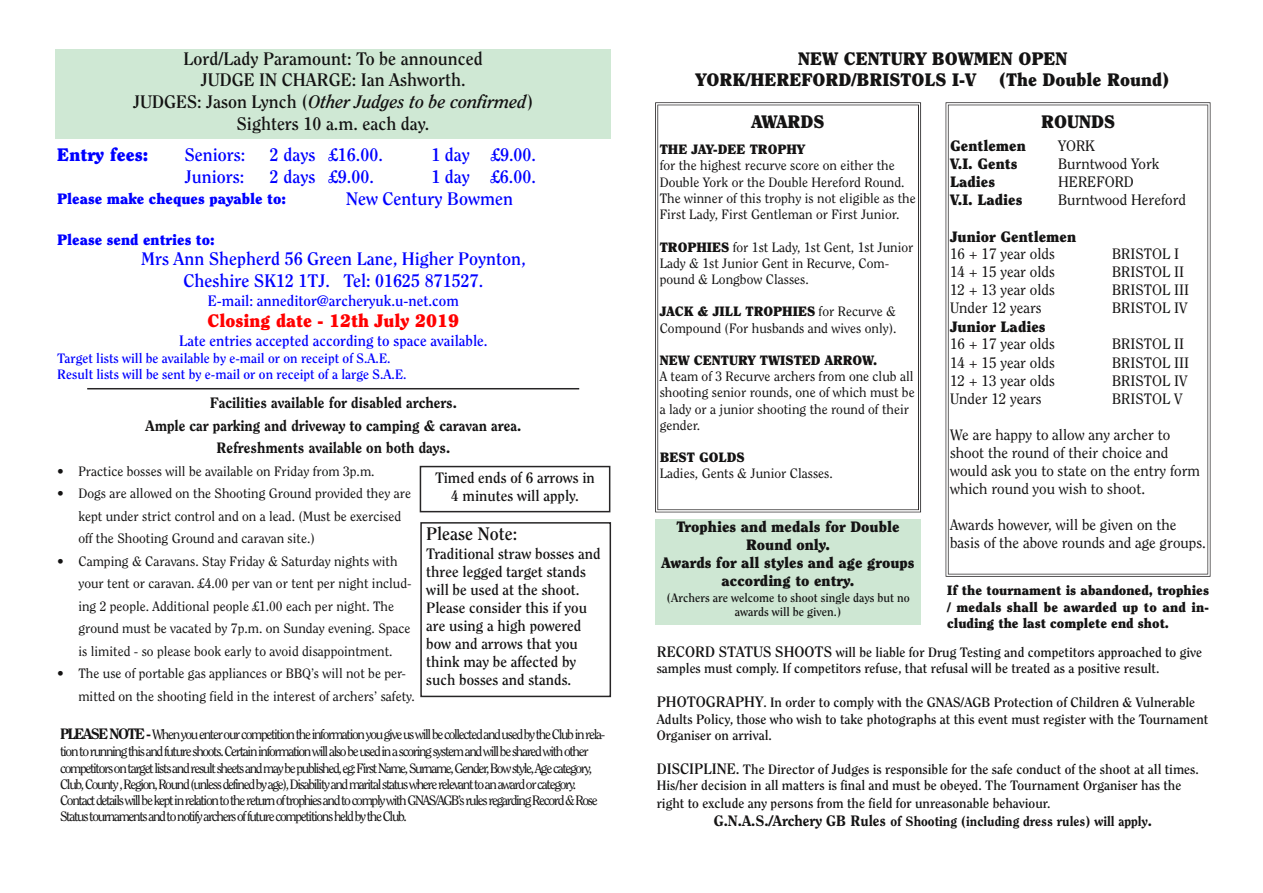
<style>
.page{position:relative;width:1263px;height:893px;background:#fff}
.page>*{position:absolute;margin:0;border:0;box-sizing:border-box;transform-origin:0 0}
.t1{font:700 18px/21.6px "Clearface";color:#00f;text-align:center}
.t2{font:700 18px/21.6px "Clearface";color:#141313;text-align:center}
.t3{font:900 18px/21.6px "Clearface";color:#141313;text-align:center}
.t4{font:900 18px "Clearface";color:#f00}
.t5{font:900 18px "Clearface";color:#00f}
.t6{font:15px/18px "Clearface";color:#141313}
.t7{font:700 15px/18px "Clearface";color:#141313}
.t8{font:900 15px/18px "Clearface";color:#141313;text-align:center}
.t9{font:800 15px/22.5px "Clearface";color:#141313;text-align:center}
.t10{font:700 15px "Clearface";color:#00f}
.t11{font:900 15px "Clearface";color:#00f}
.t12{font:15px "Clearface IT Cby BT";color:#141313}
.t13{font:13.5px/16.2px "Clearface";color:#141313}
.t14{font:13.5px/16.4px "Clearface";letter-spacing:-.1em;color:#141313}
.t15{font:700 13.5px/16.5px "Clearface";color:#141313}
.t16{font:900 13.5px/16.2px "Clearface";color:#141313;text-align:justify}
.t17{font:700 13.5px/16.2px "Clearface";color:#00f}
.t18{font:800 13.5px "Clearface";color:#141313}
.t19{font:700 12px/14.4px "Clearface";color:#141313;text-align:center}
.s1{font-style:italic}
.s2{font-weight:800;font-size:15px}
.s3{font-weight:900}
.s4{font-size:15px}
</style>
<div class="page">
<svg style="left:947px;top:103px;width:263px;height:472px"></svg>
<svg style="left:656px;top:103px;width:264px;height:408px"></svg>
<div style="left:56px;top:50px;width:555px;height:89px;background:#cfe8d4"></div>
<div style="left:655px;top:519px;width:266px;height:105px;background:#cee7d3"></div>
<div style="left:420px;top:522px;width:191px;height:175px;border:2px solid #272526"></div>
<div style="left:420px;top:466px;width:190px;height:46px;border:2px solid #272526"></div>
<hr style="left:87px;top:388px;width:492px;height:1px;background:#272526">
<h1 class="t2" style="left:133px;top:49px;width:402px">Lord/Lady Paramount: To be announced<br>JUDGE IN CHARGE: Ian Ashworth.<br>JUDGES: Jason Lynch (<span class="s1">Other Judges to be confirmed</span>)<br>Sighters 10 a.m. each day.</h1>
<h1 class="t5" style="left:57px;top:147px;width:92px">Entry fees:</h1>
<h1 class="t1" style="left:185px;top:145px;width:62px">Seniors:</h1>
<h1 class="t1" style="left:270px;top:145px;width:114px">2 days £16.00.</h1>
<h1 class="t1" style="left:431px;top:145px;width:106px">1 day £9.00.</h1>
<h1 class="t1" style="left:185px;top:167px;width:61px">Juniors:</h1>
<h1 class="t1" style="left:270px;top:167px;width:105px">2 days £9.00.</h1>
<h1 class="t1" style="left:431px;top:167px;width:106px">1 day £6.00.</h1>
<p class="t11" style="left:57px;top:193px;width:230px">Please make cheques payable to:</p>
<h1 class="t1" style="left:346px;top:189px;width:169px">New Century Bowmen</h1>
<p class="t11" style="left:57px;top:233px;width:159px">Please send entries to:</p>
<h1 class="t1" style="left:141px;top:249px;width:386px">Mrs Ann Shepherd 56 Green Lane, Higher Poynton,<br>Cheshire SK12 1TJ. Tel: 01625 871527.</h1>
<p class="t10" style="left:208px;top:295px;width:253px">E-mail: anneditor@archeryuk.u-net.com</p>
<h1 class="t4" style="left:208px;top:313px;width:253px">Closing date - 12th July 2019</h1>
<p class="t10" style="left:179px;top:334px;width:310px">Late entries accepted according to space available.</p>
<p class="t17" style="left:57px;top:351px;width:351px">Target lists will be available by e-mail or on receipt of S.A.E.<br>Result lists will be sent by e-mail or on receipt of a large S.A.E.</p>
<p class="t9" style="left:146px;top:392px;width:377px">Facilities available for disabled archers.<br>Ample car parking and driveway to camping &amp; caravan area.<br>Refreshments available on both days.</p>
<p class="t13" style="left:57px;top:463px;width:319px">• Practice bosses will be available on Friday from 3p.m.</p>
<p class="t13" style="left:78px;top:483px;width:334px;line-height:22.5px;text-indent:-21px">• Dogs are allowed on the Shooting Ground provided they are kept under strict control and on a lead. (Must be exercised off the Shooting Ground and caravan site.)</p>
<p class="t13" style="left:78px;top:550px;width:335px;line-height:22.5px;text-indent:-21px">• Camping &amp; Caravans. Stay Friday &amp; Saturday nights with your tent or caravan. £4.00 per van or tent per night includ&shy;ing 2 people. Additional people £1.00 each per night. The ground must be vacated by 7p.m. on Sunday evening. Space is limited - so please book early to avoid disappointment.</p>
<p class="t13" style="left:78px;top:663px;width:338px;line-height:22.5px;text-indent:-21px">• The use of portable gas appliances or BBQ’s will not be per&shy;mitted on the shooting field in the interest of archers’ safety.</p>
<p class="t7" style="left:435px;top:470px;width:161px;text-align:center">Timed ends of 6 arrows in<br>4 minutes will apply.</p>
<h1 class="t2" style="left:426px;top:524px;width:92px">Please Note:</h1>
<p class="t7" style="left:426px;top:546px;width:176px">Traditional straw bosses and three legged target stands will be used at the shoot.<br>Please consider this if you are using a high powered bow and arrows that you think may be affected by such bosses and stands.</p>
<p class="t14" style="left:60px;top:727px;width:547px"><span class="s2">PLEASE NOTE -</span> When you enter our competition the information you give us willbe collected and used by the Club in rela&shy;tion to running this and future shoots.Certain information willalso be used in a scoring system and willbe shared with other competitors on target lists and result sheets and may be published,eg:First Name,Surname,Gender,Bow style,Age category, Club,County ,Region,Round (unless defined by age),Disability and maritalstatus where relevant to an award or category.<br>Contact details willbe kept in relation to the return oftrophies and to comply with GNAS/AGB’s rules regarding Record &amp; Rose Status tournaments and to notify archers offuture competitions held by the Club.</p>
<h1 class="t3" style="left:696px;top:49px;width:476px">NEW CENTURY BOWMEN OPEN<br>YORK/HEREFORD/BRISTOLS I-V (The Double Round)</h1>
<h1 class="t3" style="left:752px;top:112px;width:75px">AWARDS</h1>
<h1 class="t3" style="left:1041px;top:112px;width:75px">ROUNDS</h1>
<p class="t8" style="left:950px;top:138px;width:77px">Gentlemen</p>
<p class="t12" style="left:1058px;top:140px;width:38px">YORK</p>
<p class="t8" style="left:950px;top:156px;width:69px">V.I. Gents</p>
<p class="t6" style="left:1058px;top:156px;width:103px">Burntwood York</p>
<p class="t8" style="left:950px;top:174px;width:46px">Ladies</p>
<p class="t6" style="left:1058px;top:174px;width:77px">HEREFORD</p>
<p class="t8" style="left:950px;top:192px;width:74px">V.I. Ladies</p>
<p class="t6" style="left:1058px;top:192px;width:129px">Burntwood Hereford</p>
<p class="t8" style="left:950px;top:228px;width:128px">Junior Gentlemen</p>
<p class="t6" style="left:950px;top:246px;width:106px">16 + 17 year olds</p>
<p class="t6" style="left:1112px;top:246px;width:69px">BRISTOL I</p>
<p class="t6" style="left:950px;top:264px;width:106px">14 + 15 year olds</p>
<p class="t6" style="left:1112px;top:264px;width:74px">BRISTOL II</p>
<p class="t6" style="left:950px;top:282px;width:106px">12 + 13 year olds</p>
<p class="t6" style="left:1112px;top:282px;width:79px">BRISTOL III</p>
<p class="t6" style="left:950px;top:300px;width:93px">Under 12 years</p>
<p class="t6" style="left:1112px;top:300px;width:77px">BRISTOL IV</p>
<p class="t8" style="left:950px;top:318px;width:97px">Junior Ladies</p>
<p class="t6" style="left:950px;top:336px;width:106px">16 + 17 year olds</p>
<p class="t6" style="left:1112px;top:336px;width:74px">BRISTOL II</p>
<p class="t6" style="left:950px;top:354px;width:106px">14 + 15 year olds</p>
<p class="t6" style="left:1112px;top:354px;width:79px">BRISTOL III</p>
<p class="t6" style="left:950px;top:372px;width:106px">12 + 13 year olds</p>
<p class="t6" style="left:1112px;top:372px;width:77px">BRISTOL IV</p>
<p class="t6" style="left:950px;top:390px;width:93px">Under 12 years</p>
<p class="t6" style="left:1112px;top:390px;width:72px">BRISTOL V</p>
<p class="t6" style="left:950px;top:426px;width:251px">We are happy to allow any archer to shoot the round of their choice and would ask you to state on the entry form which round you wish to shoot.</p>
<p class="t6" style="left:950px;top:516px;width:257px">Awards however, will be given on the basis of the above rounds and age groups.</p>
<p class="t16" style="left:660px;top:142px;width:147px">THE JAY-DEE TROPHY</p>
<p class="t13" style="left:660px;top:158px;width:258px">for the highest recurve score on either the Double York or the Double Hereford Round.<br>The winner of this trophy is not eligible as the First Lady, First Gentleman or First Junior.</p>
<p class="t13" style="left:660px;top:240px;width:255px"><span class="s3">TROPHIES</span> for 1st Lady, 1st Gent, 1st Junior<br>Lady &amp; 1st Junior Gent in Recurve, Com&shy;pound &amp; Longbow Classes.</p>
<p class="t13" style="left:660px;top:304px;width:239px"><span class="s3">JACK &amp; JILL TROPHIES</span> for Recurve &amp;<br>Compound (For husbands and wives only).</p>
<p class="t16" style="left:660px;top:353px;width:219px">NEW CENTURY TWISTED ARROW.</p>
<p class="t13" style="left:660px;top:369px;width:257px">A team of 3 Recurve archers from one club all shooting senior rounds, one of which must be a lady or a junior shooting the round of their gender.</p>
<p class="t16" style="left:660px;top:450px;width:87px">BEST GOLDS</p>
<p class="t13" style="left:660px;top:466px;width:175px">Ladies, Gents &amp; Junior Classes.</p>
<p class="t8" style="left:662px;top:518px;width:255px">Trophies and medals for Double<br>Round only.<br>Awards for all styles and age groups according to entry.</p>
<p class="t19" style="left:666px;top:591px;width:245px">(Archers are welcome to shoot single days but no awards will be given.)</p>
<p class="t16" style="left:947px;top:583px;width:263px">If the tournament is abandoned, trophies / medals shall be awarded up to and in&shy;cluding the last complete end shot.</p>
<p class="t15" style="left:657px;top:644px;width:547px"><span class="s4">RECORD STATUS SHOOTS</span> will be liable for Drug Testing and competitors approached to give samples must comply. If competitors refuse, that refusal will be treated as a positive result.</p>
<p class="t15" style="left:657px;top:695px;width:553px"><span class="s4">PHOTOGRAPHY</span>. In order to comply with the GNAS/AGB Protection of Children &amp; Vulnerable<br>Adults Policy, those who wish to take photographs at this event must register with the Tournament<br>Organiser on arrival.</p>
<p class="t15" style="left:657px;top:761px;width:544px"><span class="s4">DISCIPLINE.</span> The Director of Judges is responsible for the safe conduct of the shoot at all times.</p>
<p class="t15" style="left:657px;top:778px;width:526px">His/her decision in all matters is final and must be obeyed. The Tournament Organiser has the</p>
<p class="t15" style="left:657px;top:795px;width:395px">right to exclude any persons from the field for unreasonable behaviour.</p>
<p class="t18" style="left:714px;top:815px;width:440px"><span class="s4">G.N.A.S./Archery GB Rules</span> of Shooting (including dress rules) will apply<span class="s4">.</span></p>
</div>
